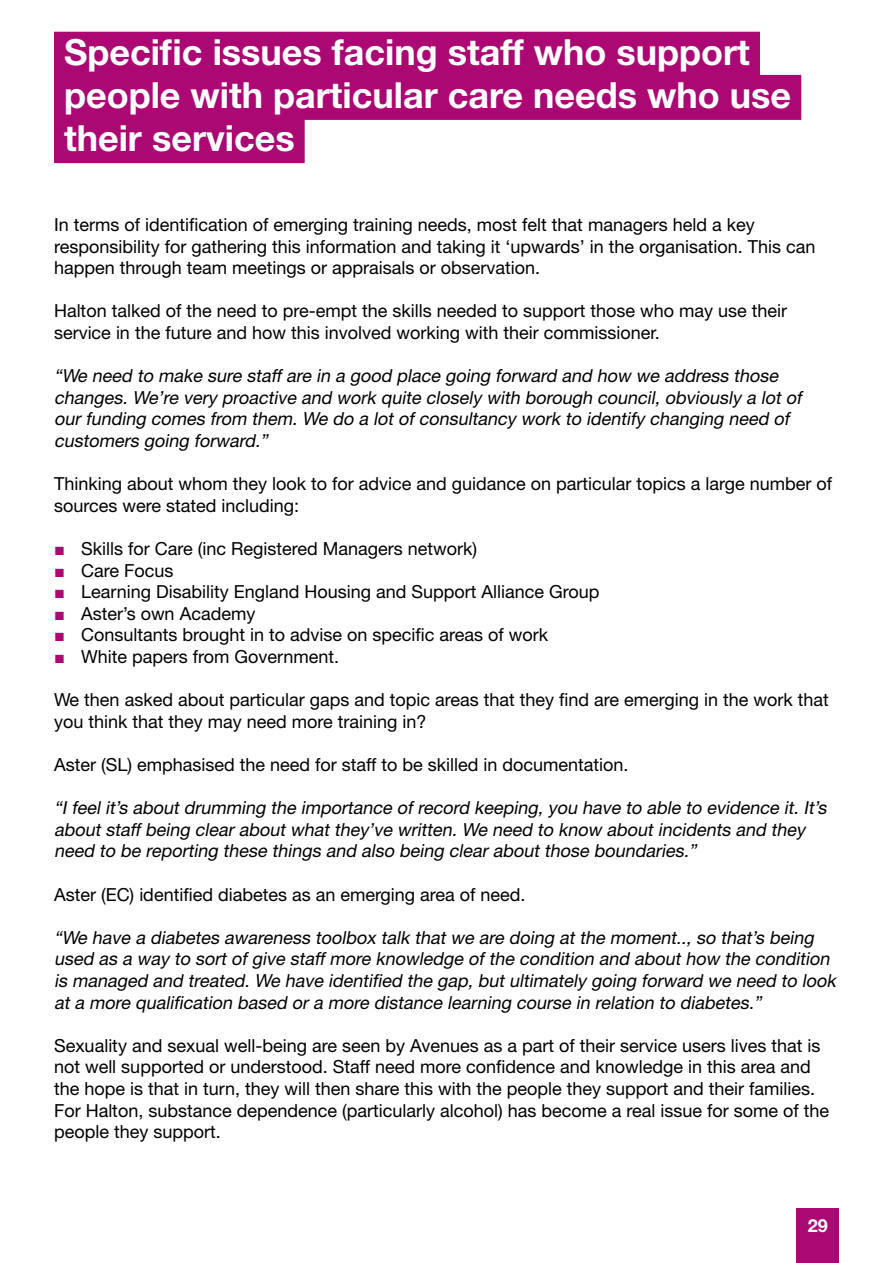
<style>
.page{position:relative;width:893px;height:1263px;background:#fff}
.page>*{position:absolute;margin:0;border:0;box-sizing:border-box;transform-origin:0 0}
.t1{font:700 36px/43.2px "Helvetica Neue LT Std";color:#fff}
.t2{font:18px/21.6px "Helvetica Neue LT Std";color:#000}
.t3{font:italic 18px/21.6px "Helvetica Neue LT Std";color:#000}
.t4{font:700 18px "Helvetica Neue LT Std";color:#fff}
.s1{font-family:"Times New Roman";color:#ab0873}
</style>
<div class="page">
<div style="left:796px;top:1209px;width:43px;height:54px;background:#ab0873"></div>
<div style="left:54px;top:32px;width:706px;height:45px;background:#ab0873"></div>
<div style="left:54px;top:75px;width:747px;height:45px;background:#ab0873"></div>
<div style="left:54px;top:118px;width:251px;height:45px;background:#ab0873"></div>
<h1 class="t1" style="left:64px;top:29px;width:729px">Specific issues facing staff who support people with particular care needs who use their services</h1>
<p class="t2" style="left:54px;top:213px;width:763px">In terms of identification of emerging training needs, most felt that managers held a key responsibility for gathering this information and taking it ‘upwards’ in the organisation. This can happen through team meetings or appraisals or observation.</p>
<p class="t2" style="left:54px;top:300px;width:735px">Halton talked of the need to pre-empt the skills needed to support those who may use their service in the future and how this involved working with their commissioner.</p>
<p class="t3" style="left:54px;top:365px;width:753px">“We need to make sure staff are in a good place going forward and how we address those changes. We’re very proactive and work quite closely with borough council, obviously a lot of our funding comes from them. We do a lot of consultancy work to identify changing need of customers going forward.”</p>
<p class="t2" style="left:54px;top:473px;width:779px">Thinking about whom they look to for advice and guidance on particular topics a large number of sources were stated including:</p>
<p class="t2" style="left:54px;top:537px;width:424px"><span class="s1">■</span> Skills for Care (inc Registered Managers network)</p>
<p class="t2" style="left:54px;top:559px;width:121px"><span class="s1">■</span> Care Focus</p>
<p class="t2" style="left:54px;top:581px;width:547px"><span class="s1">■</span> Learning Disability England Housing and Support Alliance Group</p>
<p class="t2" style="left:54px;top:602px;width:203px"><span class="s1">■</span> Aster’s own Academy</p>
<p class="t2" style="left:54px;top:624px;width:496px"><span class="s1">■</span> Consultants brought in to advise on specific areas of work</p>
<p class="t2" style="left:54px;top:645px;width:287px"><span class="s1">■</span> White papers from Government.</p>
<p class="t2" style="left:54px;top:689px;width:776px">We then asked about particular gaps and topic areas that they find are emerging in the work that you think that they may need more training in?</p>
<p class="t2" style="left:54px;top:753px;width:576px">Aster (SL) emphasised the need for staff to be skilled in documentation.</p>
<p class="t3" style="left:54px;top:797px;width:778px">“I feel it’s about drumming the importance of record keeping, you have to able to evidence it. It’s about staff being clear about what they ’ve written. We need to know about incidents and they need to be reporting these things and also being clear about those boundaries.”</p>
<p class="t2" style="left:54px;top:883px;width:473px">Aster (EC) identified diabetes as an emerging area of need.</p>
<p class="t3" style="left:54px;top:926px;width:787px">“We have a diabetes awareness toolbox talk that we are doing at the moment.., so that’s being used as a way to sort of give staff more knowledge of the condition and about how the condition is managed and treated. We have identified the gap, but ultimately going forward we need to look at a more qualification based or a more distance learning course in relation to diabetes.”</p>
<p class="t2" style="left:54px;top:1034px;width:777px">Sexuality and sexual well-being are seen by Avenues as a part of their service users lives that is not well supported or understood. Staff need more confidence and knowledge in this area and the hope is that in turn, they will then share this with the people they support and their families.<br>For Halton, substance dependence (particularly alcohol) has become a real issue for some of the people they support.</p>
<p class="t4" style="left:808px;top:1215px;width:22px">29</p>
</div>
